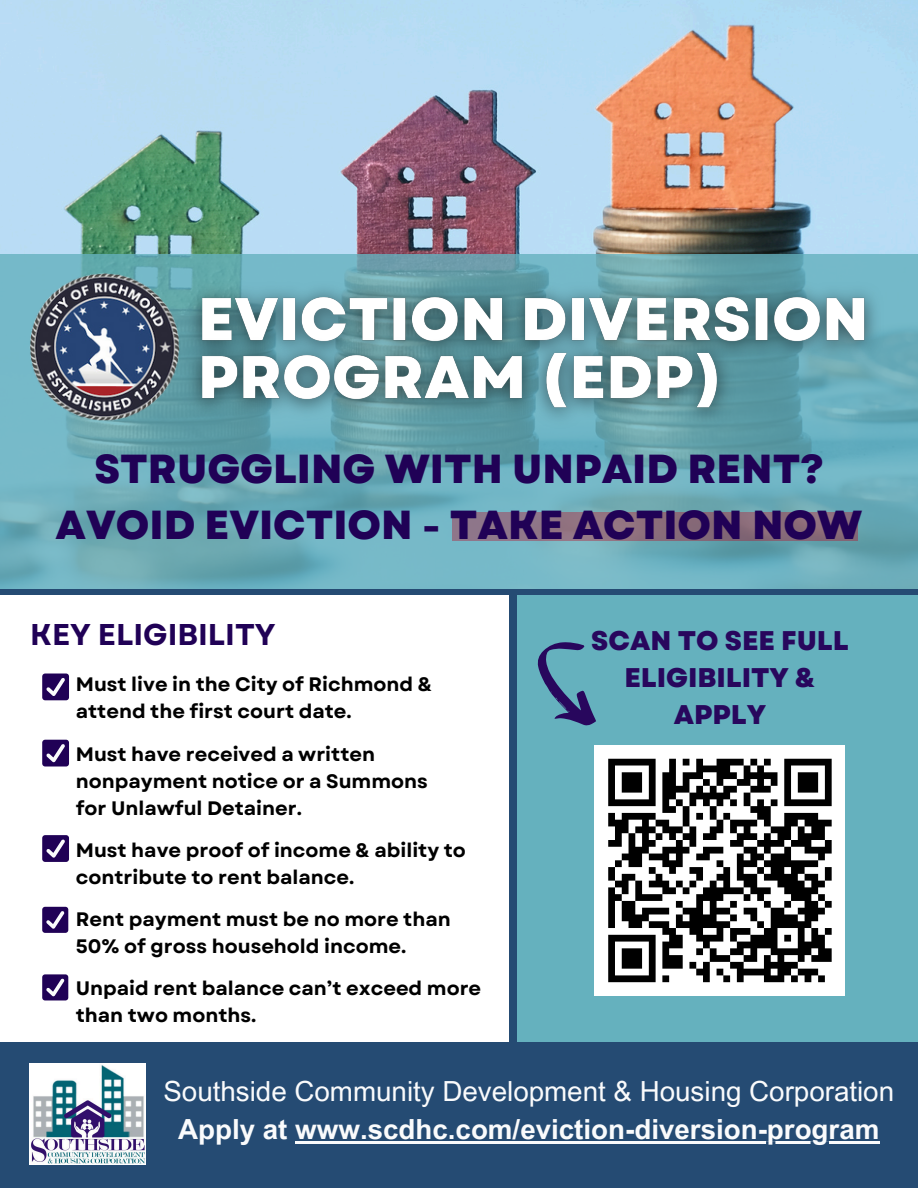
<style>
.page{position:relative;width:918px;height:1188px;background:#fff}
.page>*{position:absolute;margin:0;border:0;box-sizing:border-box;transform-origin:0 0}
.t1{font:800 40.5px/56.2px "Garet";color:#200156;text-align:center}
.t2{font:700 30px "Garet";color:#200156}
.t3{font:27.75px/38.2px "Arial MT Pro";color:#fafbfc;text-align:center}
.t4{font:800 27px/37.2px "Garet";color:#28075d;text-align:center}
.t5{font:700 19.5px/27px "Garet";color:#000}
.s1{font-weight:700}
</style>
<div class="page">
<img style="left:0;top:0;width:918px;height:255px">
<svg style="left:0;top:255px;width:918px;height:334px"></svg>
<div style="left:0;top:1042px;width:918px;height:146px;background:#254b73"></div>
<div style="left:513px;top:589px;width:405px;height:453px;background:#65b1be"></div>
<img style="left:30px;top:270px;width:151px;height:152px">
<div style="left:595px;top:745px;width:250px;height:251px;background:#fff"></div>
<svg style="left:608px;top:758px;width:224px;height:225px"></svg>
<svg style="left:537px;top:642px;width:59px;height:84px"></svg>
<div style="left:0;top:589px;width:918px;height:6px;background:#254b73"></div>
<div style="left:509px;top:591px;width:7px;height:451px;background:#254b73"></div>
<div style="left:42px;top:674px;width:27px;height:26px;background:#200156;border-radius:3px"></div>
<svg style="left:46px;top:678px;width:19px;height:18px"></svg>
<div style="left:42px;top:907px;width:26px;height:26px;background:#200156;border-radius:3px"></div>
<svg style="left:46px;top:911px;width:19px;height:18px"></svg>
<div style="left:42px;top:974px;width:26px;height:26px;background:#200156;border-radius:3px"></div>
<svg style="left:46px;top:978px;width:19px;height:18px"></svg>
<div style="left:453px;top:513px;width:405px;height:28px;background:#8e717e"></div>
<img style="left:30px;top:1063px;width:115px;height:102px">
<div style="left:42px;top:740px;width:27px;height:27px;background:#200156;border-radius:3px"></div>
<svg style="left:46px;top:744px;width:19px;height:18px"></svg>
<div style="left:42px;top:835px;width:27px;height:27px;background:#200156;border-radius:3px"></div>
<svg style="left:46px;top:839px;width:19px;height:19px"></svg>
<img style="left:176px;top:272px;width:714px;height:165px">
<hr style="left:295px;top:1142px;width:584px;height:2px;background:#fafbfc">
<h2 class="t1" style="left:56px;top:441px;width:808px">STRUGGLING WITH UNPAID RENT?<br>AVOID EVICTION - TAKE ACTION NOW</h2>
<p class="t2" style="left:30px;top:613px;width:247px">KEY ELIGIBILITY</p>
<p class="t5" style="left:76px;top:671px;width:358px">Must live in the City of Richmond &amp; attend the first court date.</p>
<p class="t5" style="left:76px;top:740px;width:353px">Must have received a written nonpayment notice or a Summons for Unlawful Detainer.</p>
<h3 class="t5" style="left:76px;top:837px;width:392px">Must have proof of income &amp; ability to contribute to rent balance.</h3>
<p class="t5" style="left:76px;top:906px;width:376px">Rent payment must be no more than<br>50% of gross household income.</p>
<p class="t5" style="left:76px;top:975px;width:407px">Unpaid rent balance can’t exceed more than two months.</p>
<p class="t4" style="left:591px;top:622px;width:259px">SCAN TO SEE FULL<br>ELIGIBILITY &amp;<br>APPLY</p>
<p class="t3" style="left:163px;top:1076px;width:732px">Southside Community Development &amp; Housing Corporation<br><span class="s1">Apply at www.scdhc.com/eviction-diversion-program</span></p>
</div>
